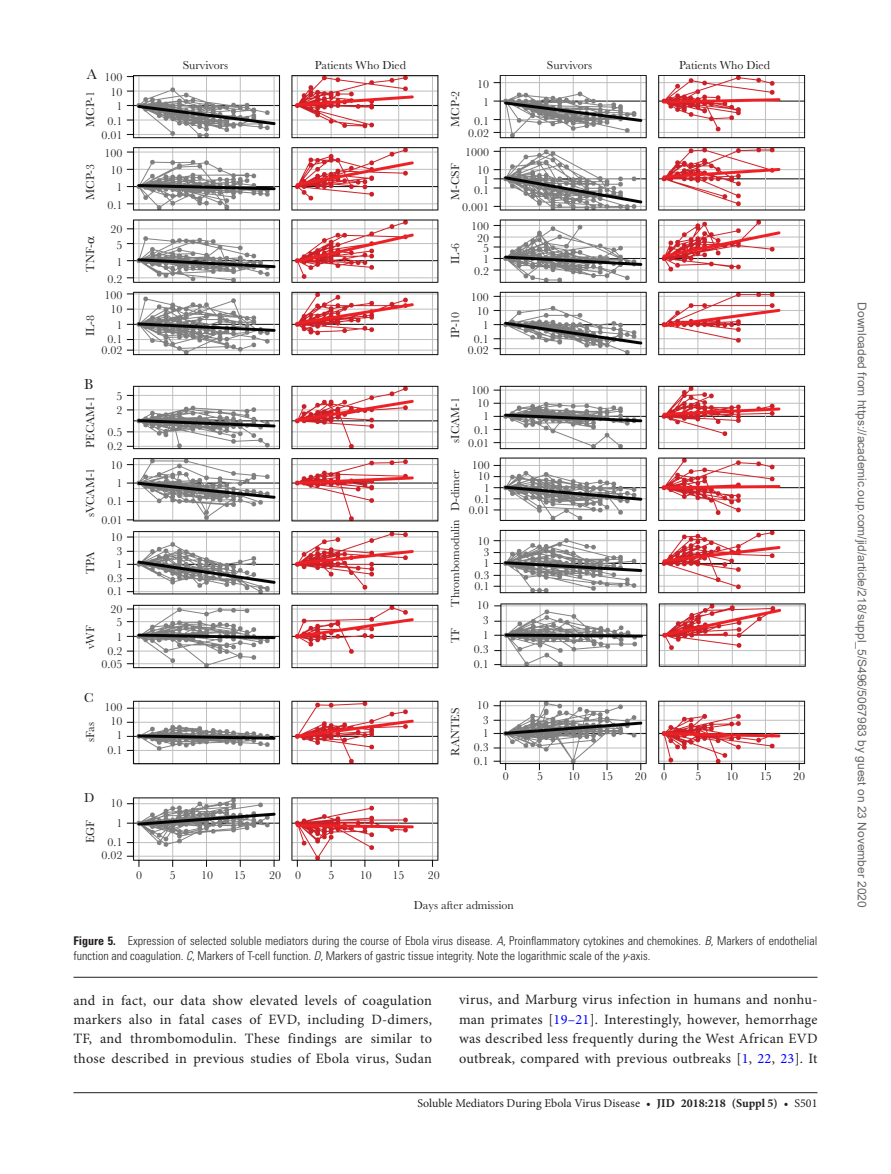
<style>
.page{position:relative;width:891px;height:1174px;background:#fff}
.page>*{position:absolute;margin:0;border:0;box-sizing:border-box;transform-origin:0 0}
.t1{font:15px "Baskerville MT Std";color:#231f20}
.t2{font:14.25px/19.5px "Minion Pro";letter-spacing:.02em;color:#231f20;text-align:justify}
.t3{font:13.5px "Baskerville MT Std";color:#231f20}
.t4{font:12px/14.5px "Baskerville MT Std";color:#231f20;text-align:center}
.t5{font:300 condensed 12px/15px "Univers LT Std";color:#231f20}
.t6{font:12px "Arial";color:#666}
.t7{font:12px "Minion Pro";color:#231f20}
.s1{font-weight:700}
.s2{font-style:italic}
.s3{color:#00f}
</style>
<div class="page">
<hr style="left:74px;top:1092px;width:744px;height:1px;background:#231f20">
<hr style="left:74px;top:977px;width:744px;height:1px;background:#231f20">
<img style="left:127px;top:75px;width:679px;height:792px">
<p class="t4" style="left:87px;top:70px;width:37px;text-align:right"><sup>A</sup> 100<br>10</p>
<p class="t4" style="left:101px;top:114px;width:22px">0.1<br>0.01</p>
<p class="t4" style="left:83px;top:127px;width:38px;rotate:-90deg">MCP-1</p>
<p class="t4" style="left:116px;top:99px;width:7px">1</p>
<p class="t4" style="left:104px;top:144px;width:19px;line-height:17.2px">100<br>10</p>
<p class="t4" style="left:107px;top:197px;width:16px">0.1</p>
<p class="t4" style="left:83px;top:200px;width:38px;rotate:-90deg">MCP-3</p>
<p class="t4" style="left:116px;top:180px;width:7px">1</p>
<p class="t4" style="left:83px;top:272px;width:29px;rotate:-90deg">TNF-</p>
<p class="t4" style="left:110px;top:222px;width:13px;line-height:15.3px">20<br>5</p>
<p class="t4" style="left:116px;top:254px;width:7px">1</p>
<p class="t4" style="left:107px;top:271px;width:16px">0.2</p>
<p class="t4" style="left:104px;top:287px;width:19px">100<br>10</p>
<p class="t4" style="left:101px;top:334px;width:22px;line-height:10.9px">0.1<br>0.02</p>
<p class="t4" style="left:83px;top:336px;width:23px;rotate:-90deg">IL-8</p>
<p class="t4" style="left:116px;top:318px;width:7px">1</p>
<p class="t1" style="left:84px;top:376px;width:11px">B</p>
<p class="t4" style="left:116px;top:389px;width:7px;text-align:left">5<br>2</p>
<p class="t4" style="left:107px;top:425px;width:16px;line-height:14px;text-align:left">0.5<br>0.2</p>
<p class="t4" style="left:110px;top:455px;width:13px;line-height:18.9px">10<br>1</p>
<p class="t4" style="left:101px;top:513px;width:22px">0.01</p>
<p class="t4" style="left:83px;top:448px;width:53px;rotate:-90deg">PECAM-1</p>
<p class="t4" style="left:83px;top:517px;width:51px;rotate:-90deg">sVCAM-1</p>
<p class="t4" style="left:83px;top:574px;width:24px;rotate:-90deg">TPA</p>
<p class="t4" style="left:107px;top:494px;width:16px">0.1</p>
<p class="t4" style="left:107px;top:530px;width:16px;line-height:13.6px;text-align:right">10<br>3<br>1<br>0.3</p>
<p class="t4" style="left:107px;top:584px;width:16px">0.1</p>
<p class="t4" style="left:110px;top:603px;width:13px;line-height:12.6px">20<br>5</p>
<p class="t4" style="left:101px;top:644px;width:22px;line-height:13.8px">0.2<br>0.05</p>
<p class="t4" style="left:83px;top:649px;width:25px;rotate:-90deg">vWF</p>
<p class="t4" style="left:116px;top:630px;width:7px">1</p>
<p class="t3" style="left:84px;top:690px;width:11px">C</p>
<p class="t4" style="left:83px;top:742px;width:21px;rotate:-90deg">sFas</p>
<p class="t4" style="left:104px;top:700px;width:19px">100</p>
<p class="t4" style="left:107px;top:729px;width:16px;line-height:14.1px;text-align:right">1<br>0.1</p>
<p class="t4" style="left:110px;top:714px;width:13px">10</p>
<p class="t3" style="left:84px;top:790px;width:12px">D</p>
<p class="t4" style="left:110px;top:796px;width:13px">10</p>
<p class="t4" style="left:107px;top:813px;width:16px;line-height:18.9px;text-align:right">1<br>0.1</p>
<p class="t4" style="left:101px;top:848px;width:22px">0.02</p>
<p class="t4" style="left:83px;top:843px;width:25px;rotate:-90deg">EGF</p>
<p class="t4" style="left:183px;top:58px;width:47px">Survivors</p>
<p class="t4" style="left:315px;top:58px;width:93px">Patients Who Died</p>
<p class="t4" style="left:448px;top:127px;width:38px;rotate:-90deg">MCP-2</p>
<p class="t4" style="left:477px;top:77px;width:13px">10</p>
<p class="t4" style="left:468px;top:114px;width:22px;line-height:12.6px">0.1<br>0.02</p>
<p class="t4" style="left:483px;top:95px;width:7px">1</p>
<p class="t4" style="left:465px;top:144px;width:25px;line-height:17.5px;text-align:right">1000<br>10</p>
<p class="t4" style="left:462px;top:200px;width:28px">0.001</p>
<p class="t4" style="left:448px;top:200px;width:38px;rotate:-90deg">M-CSF</p>
<p class="t4" style="left:474px;top:175px;width:16px;line-height:10.1px;text-align:right">1<br>0.1</p>
<p class="t4" style="left:448px;top:264px;width:23px;rotate:-90deg">IL-6</p>
<p class="t4" style="left:448px;top:338px;width:28px;rotate:-90deg">IP-10</p>
<p class="t4" style="left:471px;top:215px;width:19px;line-height:22.4px;text-align:right">100<br>5</p>
<p class="t4" style="left:477px;top:227px;width:13px;line-height:21.5px">20<br>1</p>
<p class="t4" style="left:474px;top:263px;width:16px">0.2</p>
<p class="t4" style="left:471px;top:290px;width:19px;line-height:14px">100<br>10</p>
<p class="t4" style="left:468px;top:334px;width:22px;line-height:10.2px">0.1<br>0.02</p>
<p class="t4" style="left:483px;top:318px;width:7px">1</p>
<p class="t4" style="left:448px;top:443px;width:47px;rotate:-90deg">sICAM-1</p>
<p class="t4" style="left:448px;top:511px;width:43px;rotate:-90deg">D-dimer</p>
<p class="t4" style="left:448px;top:607px;width:89px;rotate:-90deg">Thrombomodulin</p>
<p class="t4" style="left:448px;top:643px;width:16px;rotate:-90deg">TF</p>
<p class="t4" style="left:471px;top:383px;width:19px">100</p>
<p class="t4" style="left:468px;top:423px;width:22px;line-height:13px">0.1<br>0.01</p>
<p class="t4" style="left:477px;top:396px;width:13px">10</p>
<p class="t4" style="left:483px;top:409px;width:7px">1</p>
<p class="t4" style="left:472px;top:460px;width:19px;line-height:11.2px">100<br>10</p>
<p class="t4" style="left:469px;top:476px;width:22px;line-height:22.4px;text-align:right">1<br>0.01</p>
<p class="t4" style="left:475px;top:492px;width:16px">0.1</p>
<p class="t4" style="left:477px;top:529px;width:13px;line-height:22.6px">10<br>1</p>
<p class="t4" style="left:474px;top:541px;width:16px;line-height:22.6px;text-align:right">3<br>0.3</p>
<p class="t4" style="left:474px;top:579px;width:16px">0.1</p>
<p class="t4" style="left:477px;top:598px;width:13px">10<br>3</p>
<p class="t4" style="left:474px;top:642px;width:16px;text-align:left">0.3<br>0.1</p>
<p class="t4" style="left:483px;top:628px;width:7px">1</p>
<p class="t4" style="left:448px;top:756px;width:50px;rotate:-90deg">RANTES</p>
<p class="t4" style="left:477px;top:698px;width:13px">10</p>
<p class="t4" style="left:483px;top:713px;width:7px;line-height:13.2px;text-align:left">3<br>1</p>
<p class="t4" style="left:474px;top:740px;width:16px">0.3</p>
<p class="t4" style="left:474px;top:753px;width:16px">0.1</p>
<p class="t4" style="left:547px;top:58px;width:47px">Survivors</p>
<p class="t4" style="left:679px;top:58px;width:93px">Patients Who Died</p>
<p class="t4" style="left:503px;top:769px;width:7px">0</p>
<p class="t4" style="left:537px;top:769px;width:7px">5</p>
<p class="t4" style="left:568px;top:769px;width:13px">10</p>
<p class="t4" style="left:601px;top:769px;width:13px">15</p>
<p class="t4" style="left:635px;top:769px;width:34px">20 0</p>
<p class="t4" style="left:696px;top:769px;width:7px">5</p>
<p class="t4" style="left:726px;top:769px;width:13px">10</p>
<p class="t4" style="left:760px;top:769px;width:13px">15</p>
<p class="t4" style="left:793px;top:769px;width:13px">20</p>
<p class="t4" style="left:136px;top:867px;width:7px">0</p>
<p class="t4" style="left:170px;top:867px;width:7px">5</p>
<p class="t4" style="left:201px;top:867px;width:13px">10</p>
<p class="t4" style="left:234px;top:867px;width:13px">15</p>
<p class="t4" style="left:269px;top:867px;width:34px">20 0</p>
<p class="t4" style="left:329px;top:867px;width:7px">5</p>
<p class="t4" style="left:360px;top:867px;width:13px">10</p>
<p class="t4" style="left:393px;top:867px;width:13px">15</p>
<p class="t4" style="left:428px;top:867px;width:13px">20</p>
<p class="t4" style="left:414px;top:897px;width:102px">Days after admission</p>
<p class="t5" style="left:74px;top:933px;width:746px"><span class="s1">Figure 5.</span> Expression of selected soluble mediators during the course of Ebola virus disease. <span class="s2">A</span>, Proinflammatory cytokines and chemokines. <span class="s2">B</span>, Markers of endothelial function and coagulation. <span class="s2">C</span>, Markers of T-cell function. <span class="s2">D</span>, Markers of gastric tissue integrity. Note the logarithmic scale of the <span class="s2">y</span>-axis.</p>
<p class="t2" style="left:74px;top:990px;width:360px">and in fact, our data show elevated levels of coagulation markers also in fatal cases of EVD, including D-dimers, TF, and thrombomodulin. These findings are similar to those described in previous studies of Ebola virus, Sudan</p>
<p class="t2" style="left:459px;top:990px;width:360px">virus, and Marburg virus infection in humans and nonhu&shy;man primates [<span class="s3">19–21</span>]. Interestingly, however, hemorrhage was described less frequently during the West African EVD outbreak, compared with previous outbreaks [<span class="s3">1</span>, <span class="s3">22</span>, <span class="s3">23</span>]. It</p>
<p class="t7" style="left:417px;top:1095px;width:402px">Soluble Mediators During Ebola Virus Disease • <span class="s1">JID 2018:218 (Suppl 5)</span> • S501</p>
<p class="t6" style="left:866px;top:302px;width:607px;rotate:90deg">Downloaded from https://academic.oup.com/jid/article/218/suppl_5/S496/5067983 by guest on 23 November 2020</p>
</div>
